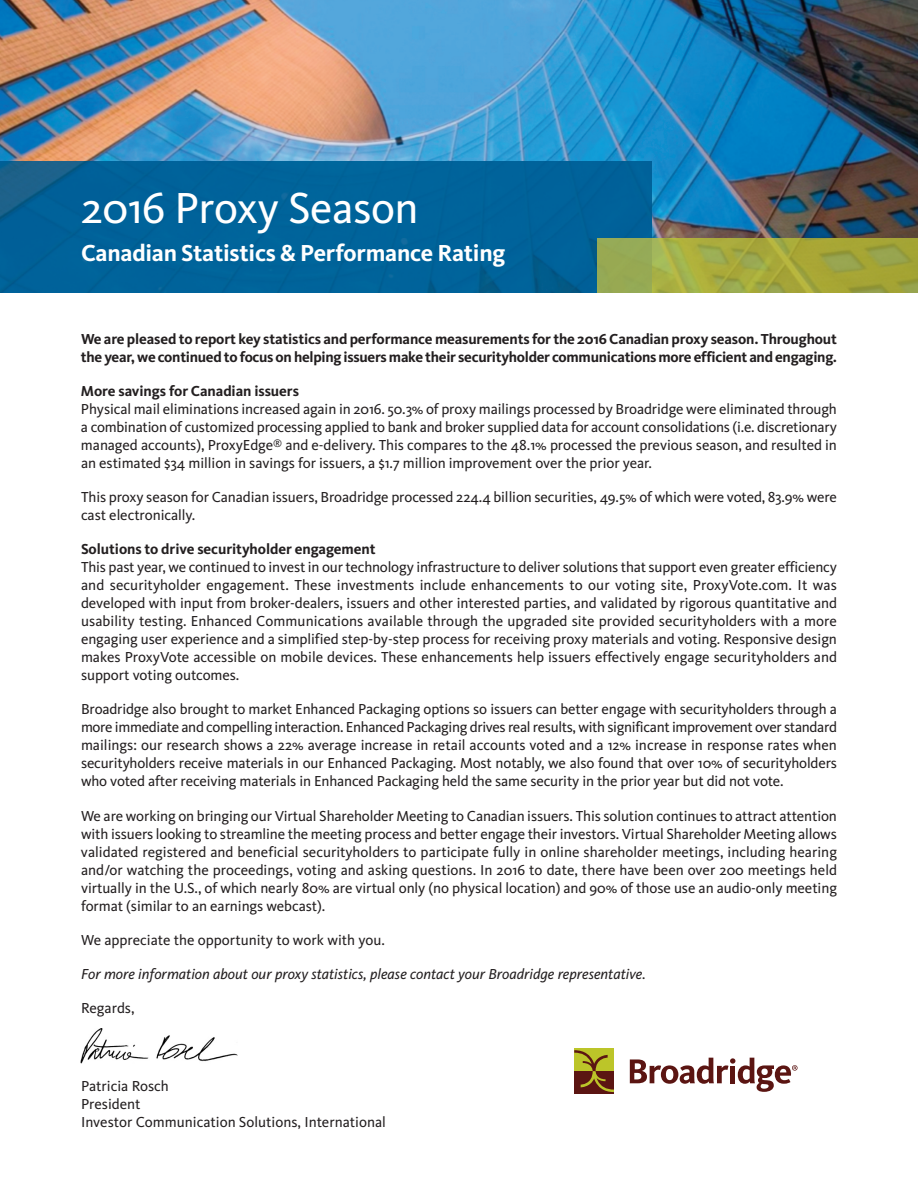
<style>
.page{position:relative;width:918px;height:1188px;background:#fff}
.page>*{position:absolute;margin:0;border:0;box-sizing:border-box;transform-origin:0 0}
.t1{font:45px "Kievit Pro";letter-spacing:-.01em;color:#fff}
.t2{font:700 24px "Kievit Pro";letter-spacing:-.01em;color:#fff}
.t3{font:15px/18px "Kievit Pro";letter-spacing:-.005em;color:#231f20;text-align:justify}
.t4{font:700 15px/18px "Kievit Pro";letter-spacing:-.01em;color:#231f20}
.t5{font:italic 15px "Kievit Pro";color:#231f20}
</style>
<div class="page">
<img style="left:0;top:0;width:918px;height:239px">
<img style="left:81px;top:1029px;width:156px;height:35px">
<div style="left:574px;top:1049px;width:40px;height:22px;background:#bcc529"></div>
<div style="left:574px;top:1071px;width:40px;height:22px;background:#5b1512"></div>
<svg style="left:574px;top:1050px;width:40px;height:42px"></svg>
<svg style="left:630px;top:1058px;width:168px;height:34px"></svg>
<div style="left:0;top:162px;width:651px;height:77px;background:#00629a"></div>
<div style="left:0;top:239px;width:598px;height:53px;background:#00639a"></div>
<svg style="left:598px;top:239px;width:320px;height:53px;background:#a1a842"></svg>
<h1 class="t1" style="left:81px;top:191px;width:339px">2016 Proxy Season</h1>
<h2 class="t2" style="left:81px;top:244px;width:426px">Canadian Statistics &amp; Performance Rating</h2>
<p class="t4" style="left:81px;top:331px;width:758px">We are pleased to report key statistics and performance measurements for the 2016 Canadian proxy season. Throughout the year,we continuedtofocusonhelping issuersmake their securityholder communicationsmore efficient andengaging.</p>
<p class="t4" style="left:81px;top:383px;width:219px">More savings for Canadian issuers</p>
<p class="t3" style="left:81px;top:401px;width:758px">Physical mail eliminations increased again in 2016. 50.3% of proxy mailings processed by Broadridge were eliminated through a combination of customized processing applied to bank and broker supplied data for account consolidations (i.e. discretionary managed accounts), ProxyEdge<sup>®</sup> and e-delivery. This compares to the 48.1% processed the previous season, and resulted in an estimated $34 million in savings for issuers, a $1.7 million improvement over the prior year.</p>
<p class="t3" style="left:81px;top:489px;width:757px">This proxy season for Canadian issuers, Broadridge processed 224.4 billion securities, 49.5% of which were voted, 83.9% were cast electronically.</p>
<p class="t4" style="left:81px;top:541px;width:296px">Solutions to drive securityholder engagement</p>
<p class="t3" style="left:81px;top:559px;width:758px">This past year, we continued to invest in our technology infrastructure to deliver solutions that support even greater efficiency and securityholder engagement. These investments include enhancements to our voting site, ProxyVote.com. It was developed with input from broker-dealers, issuers and other interested parties, and validated by rigorous quantitative and usability testing. Enhanced Communications available through the upgraded site provided securityholders with a more engaging user experience and a simplified step-by-step process for receiving proxy materials and voting. Responsive design makes ProxyVote accessible on mobile devices. These enhancements help issuers effectively engage securityholders and support voting outcomes.</p>
<p class="t3" style="left:81px;top:702px;width:758px">Broadridge also brought to market Enhanced Packaging options so issuers can better engage with securityholders through a more immediate and compelling interaction. Enhanced Packaging drives real results, with significant improvement over standard mailings: our research shows a 22% average increase in retail accounts voted and a 12% increase in response rates when securityholders receive materials in our Enhanced Packaging. Most notably, we also found that over 10% of securityholders who voted after receiving materials in Enhanced Packaging held the same security in the prior year but did not vote.</p>
<p class="t3" style="left:81px;top:808px;width:758px">We are working on bringing our Virtual Shareholder Meeting to Canadian issuers. This solution continues to attract attention with issuers looking to streamline the meeting process and better engage their investors. Virtual Shareholder Meeting allows validated registered and beneficial securityholders to participate fully in online shareholder meetings, including hearing and/or watching the proceedings, voting and asking questions. In 2016 to date, there have been over 200 meetings held virtually in the U.S., of which nearly 80% are virtual only (no physical location) and 90% of those use an audio-only meeting format (similar to an earnings webcast).</p>
<p class="t3" style="left:81px;top:932px;width:306px">We appreciate the opportunity to work with you.</p>
<p class="t5" style="left:81px;top:968px;width:566px">For more information about our proxy statistics, please contact your Broadridge representative.</p>
<p class="t3" style="left:81px;top:1000px;width:55px">Regards,</p>
<p class="t3" style="left:81px;top:1078px;width:306px;text-align:left">Patricia Rosch<br>President<br>Investor Communication Solutions, International</p>
</div>
